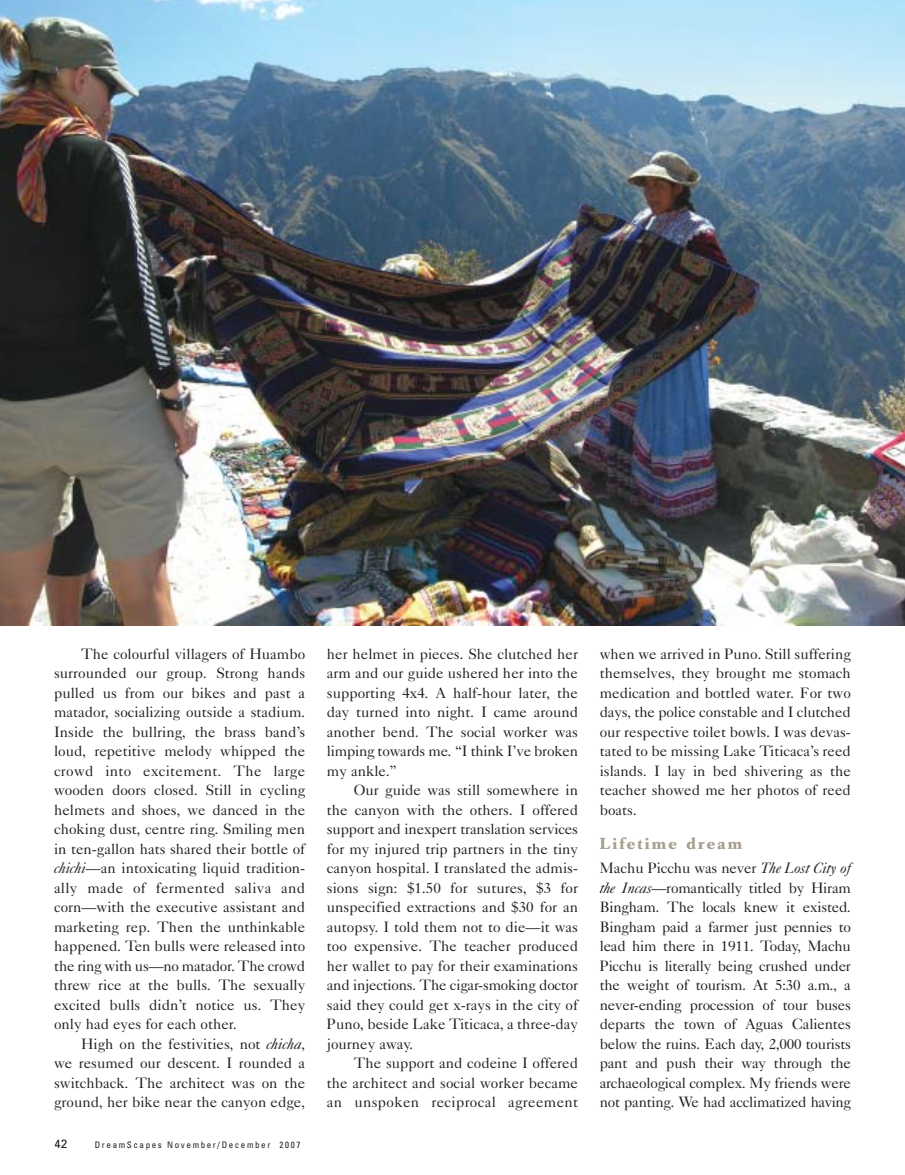
<style>
.page{position:relative;width:905px;height:1175px;background:#fff}
.page>*{position:absolute;margin:0;border:0;box-sizing:border-box;transform-origin:0 0}
.t1{font:700 15.75px "Caslon Book BE";letter-spacing:.135em;color:#a79e8c}
.t2{font:15px/19.5px "Caslon Five Forty";color:#231f1f;text-align:justify}
.t3{font:12px "Univers";color:#231f1f}
.t4{font:condensed 9px "Univers";letter-spacing:.175em;color:#231f1f}
.s1{font-style:italic}
</style>
<div class="page">
<img style="left:0;top:0;width:904px;height:626px">
<p class="t2" style="left:54px;top:645px;width:253px;text-indent:27px">The colourful villagers of Huambo surrounded our group. Strong hands pulled us from our bikes and past a matador, socializing outside a stadium.<br>Inside the bullring, the brass band’s loud, repetitive melody whipped the crowd into excitement. The large wooden doors closed. Still in cycling helmets and shoes, we danced in the choking dust, centre ring. Smiling men in ten-gallon hats shared their bottle of <span class="s1">chichi</span>—an intoxicating liquid tradition&shy;ally made of fermented saliva and corn—with the executive assistant and marketing rep. Then the unthinkable happened. Ten bulls were released into the ring with us—no matador. The crowd threw rice at the bulls. The sexually excited bulls didn’t notice us. They only had eyes for each other.</p>
<p class="t2" style="left:54px;top:1035px;width:253px;text-indent:27px">High on the festivities, not <span class="s1">chicha</span>, we resumed our descent. I rounded a switchback. The architect was on the ground, her bike near the canyon edge,</p>
<p class="t3" style="left:54px;top:1139px;width:15px">42</p>
<p class="t4" style="left:95px;top:1141px;width:207px">DreamScapes November/December 2007</p>
<p class="t2" style="left:327px;top:645px;width:253px">her helmet in pieces. She clutched her arm and our guide ushered her into the supporting 4x4. A half-hour later, the day turned into night. I came around another bend. The social worker was limping towards me. “I think I’ve broken my ankle.”</p>
<p class="t2" style="left:327px;top:782px;width:253px;text-indent:27px">Our guide was still somewhere in the canyon with the others. I offered support and inexpert translation services for my injured trip partners in the tiny canyon hospital. I translated the admis&shy;sions sign: $1.50 for sutures, $3 for unspecified extractions and $30 for an autopsy. I told them not to die—it was too expensive. The teacher produced her wallet to pay for their examinations and injections. The cigar-smoking doctor said they could get x-rays in the city of Puno, beside Lake Titicaca, a three-day journey away.</p>
<p class="t2" style="left:327px;top:1055px;width:253px;text-indent:27px">The support and codeine I offered the architect and social worker became an unspoken reciprocal agreement</p>
<p class="t2" style="left:599px;top:645px;width:253px">when we arrived in Puno. Still suffering themselves, they brought me stomach medication and bottled water. For two days, the police constable and I clutched our respective toilet bowls. I was devas&shy;tated to be missing Lake Titicaca’s reed islands. I lay in bed shivering as the teacher showed me her photos of reed boats.</p>
<p class="t1" style="left:599px;top:836px;width:144px">Lifetime dream</p>
<p class="t2" style="left:599px;top:860px;width:253px">Machu Picchu was never <span class="s1">The Lost City of the Incas</span>—romantically titled by Hiram Bingham. The locals knew it existed.<br>Bingham paid a farmer just pennies to lead him there in 1911. Today, Machu Picchu is literally being crushed under the weight of tourism. At 5:30 a.m., a never-ending procession of tour buses departs the town of Aguas Calientes below the ruins. Each day, 2,000 tourists pant and push their way through the archaeological complex. My friends were not panting. We had acclimatized having</p>
</div>
